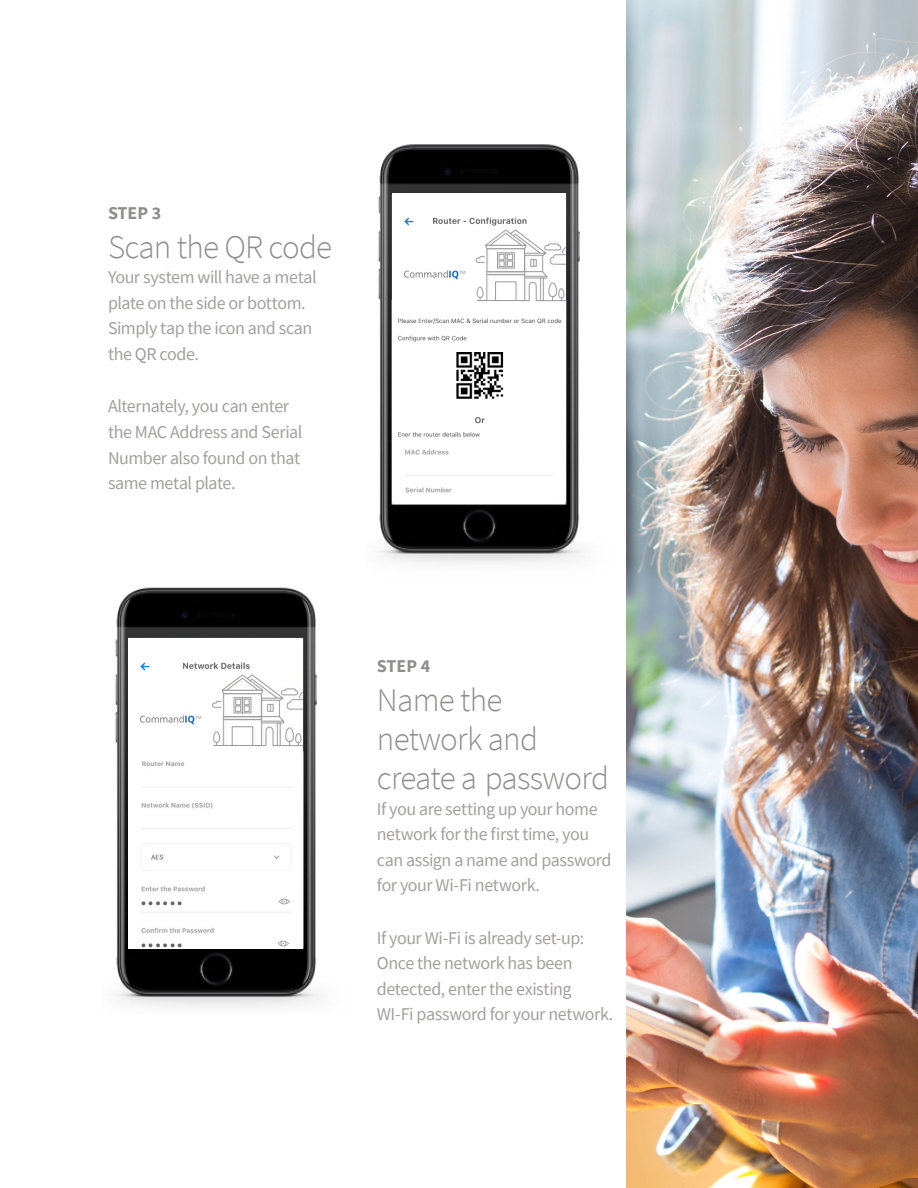
<style>
.page{position:relative;width:918px;height:1188px;background:#fff}
.page>*{position:absolute;margin:0;border:0;box-sizing:border-box;transform-origin:0 0}
.t1{font:300 33px/39px "Source Sans Pro";letter-spacing:-.02em;color:#8e8e8d}
.t2{font:18px/25.5px "Source Sans Pro";letter-spacing:-.025em;color:#a2a09e}
.t3{font:700 18px "Source Sans Pro";color:#8e8e8d}
</style>
<div class="page">
<img style="left:378px;top:144px;width:206px;height:420px">
<img style="left:115px;top:587px;width:206px;height:421px">
<img style="left:626px;top:0;width:292px;height:1188px">
<img style="left:392px;top:193px;width:173px;height:308px">
<img style="left:129px;top:638px;width:174px;height:311px">
<img style="left:403px;top:269px;width:64px;height:11px">
<img style="left:139px;top:714px;width:63px;height:11px">
<p class="t3" style="left:108px;top:201px;width:55px">STEP 3</p>
<p class="t1" style="left:108px;top:228px;width:226px">Scan the QR code</p>
<p class="t2" style="left:108px;top:265px;width:210px">Your system will have a metal plate on the side or bottom.<br>Simply tap the icon and scan the QR code.</p>
<p class="t2" style="left:108px;top:394px;width:196px">Alternately, you can enter the MAC Address and Serial<br>Number also found on that same metal plate.</p>
<p class="t3" style="left:377px;top:654px;width:55px">STEP 4</p>
<p class="t1" style="left:377px;top:681px;width:234px">Name the network and create a password</p>
<p class="t2" style="left:377px;top:796px;width:236px">If you are setting up your home network for the first time, you can assign a name and password for your Wi-Fi network.</p>
<p class="t2" style="left:377px;top:925px;width:238px">If your Wi-Fi is already set-up:<br>Once the network has been detected, enter the existing<br>WI-Fi password for your network.</p>
</div>
